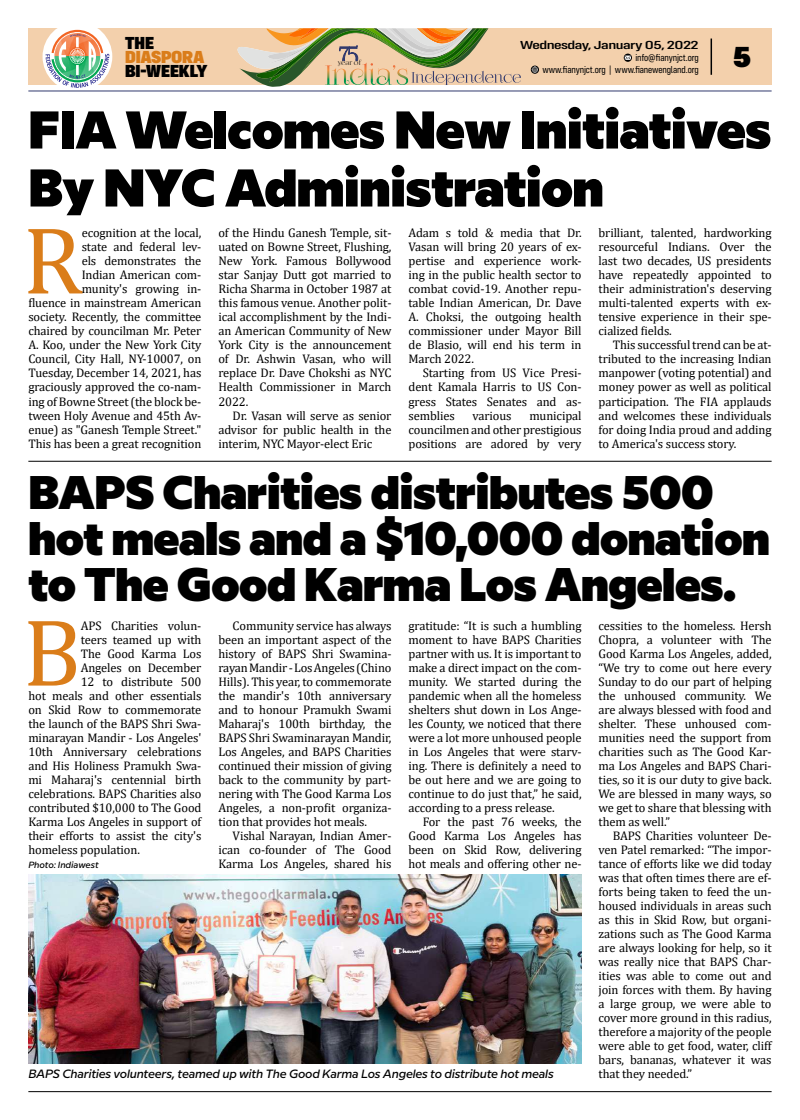
<style>
.page{position:relative;width:800px;height:1120px;background:#fff}
.page>*{position:absolute;margin:0;border:0;box-sizing:border-box;transform-origin:0 0}
.t1{font:96.5px "Cambria";color:#da7d1a}
.t2{font:900 53px/58px "Milliard";letter-spacing:-.01em;color:#000}
.t3{font:900 47.1px/46px "Milliard";letter-spacing:-.01em;color:#000}
.t4{font:900 30px "Config Condensed";color:#000;scale:1.3 1}
.t5{font:900 18px "Config Condensed";letter-spacing:-.035em;color:#000;scale:1.2 1}
.t6{font:900 18px "Config Condensed";letter-spacing:-.03em;color:#da7d1a;scale:1.2 1}
.t7{font:12.5px/14px "Cambria";letter-spacing:-.01em;color:#000;text-align:justify}
.t8{font:italic 500 12px "Milliard";letter-spacing:-.015em;color:#000}
.t9{font:500 12px "Config Condensed";letter-spacing:-.03em;color:#000;scale:1.5 1}
.t10{font:10px/12px "Config Condensed";letter-spacing:-.01em;color:#000;text-align:right}
.t11{font:italic 500 9px "Milliard";letter-spacing:-.01em;color:#000}
.t12{font:6.4px "Foglihten No 07";color:#000}
</style>
<div class="page">
<div style="left:28px;top:28px;width:743px;height:57px;background:#f3d0ac"></div>
<div style="left:43px;top:22px;width:69px;height:69px;background:#fff;border-radius:50%"></div>
<svg style="left:45px;top:30px;width:64px;height:58px"></svg>
<hr style="left:28px;top:91px;width:743px;height:1px;background:#31396d">
<svg style="left:623px;top:54px;width:8px;height:8px"></svg>
<svg style="left:624px;top:56px;width:6px;height:4px"></svg>
<svg style="left:237px;top:28px;width:302px;height:59px"></svg>
<hr style="left:710px;top:39px;width:1px;height:36px;background:#000">
<hr style="left:28px;top:1091px;width:743px;height:1px;background:#000">
<img style="left:28px;top:874px;width:553px;height:189px">
<hr style="left:28px;top:461px;width:743px;height:1px;background:#000">
<h3 class="t5" style="left:125px;top:32px;width:26px">THE</h3>
<h3 class="t6" style="left:125px;top:46px;width:68px">DIASPORA</h3>
<h3 class="t5" style="left:125px;top:60px;width:70px">BI-WEEKLY</h3>
<p class="t12" style="left:338px;top:59px;width:25px">year of</p>
<p class="t9" style="left:520px;top:38px;width:121px">Wednesday, January 05, 2022</p>
<p class="t10" style="left:542px;top:51px;width:158px">info@fianynjct.org<br>www.fianynjct.org | www.fianewengland.org</p>
<h3 class="t4" style="left:732px;top:39px;width:16px">5</h3>
<h2 class="t2" style="left:28px;top:96px;width:744px">FIA Welcomes New Initiatives<br>By NYC Administration</h2>
<h1 class="t1" style="left:23px;top:204px;width:61px">R</h1>
<p class="t7" style="left:28px;top:226px;width:174px;text-align:right">ecognition at the local,<br>state and federal lev-<br>els demonstrates the<br>Indian American com-<br>munity's growing in-<br>fluence in mainstream American society. Recently, the committee chaired by councilman Mr. Peter<br>A. Koo, under the New York City<br>Council, City Hall, NY-10007, on<br>Tuesday, December 14, 2021, has graciously approved the co-nam&shy;ing of Bowne Street (the block be&shy;tween Holy Avenue and 45th Av&shy;enue) as "Ganesh Temple Street."<br>This has been a great recognition</p>
<p class="t7" style="left:218px;top:226px;width:174px">of the Hindu Ganesh Temple, sit&shy;uated on Bowne Street, Flushing, New York. Famous Bollywood star Sanjay Dutt got married to Richa Sharma in October 1987 at this famous venue. Another polit&shy;ical accomplishment by the Indi&shy;an American Community of New York City is the announcement of Dr. Ashwin Vasan, who will replace Dr. Dave Chokshi as NYC Health Commissioner in March 2022.</p>
<p class="t7" style="left:218px;top:408px;width:174px;text-indent:14px">Dr. Vasan will serve as senior advisor for public health in the interim, NYC Mayor-elect Eric</p>
<p class="t7" style="left:408px;top:226px;width:174px">Adam s told &amp; media that Dr.<br>Vasan will bring 20 years of ex&shy;pertise and experience work&shy;ing in the public health sector to combat covid-19. Another repu&shy;table Indian American, Dr. Dave A. Choksi, the outgoing health commissioner under Mayor Bill de Blasio, will end his term in March 2022.</p>
<p class="t7" style="left:408px;top:366px;width:174px;text-indent:14px">Starting from US Vice Presi&shy;dent Kamala Harris to US Con&shy;gress States Senates and as&shy;semblies</p>
<p class="t7" style="left:408px;top:408px;width:174px;text-indent:121px">municipal councilmen and other prestigious positions are adored by very</p>
<p class="t7" style="left:472px;top:408px;width:40px">various</p>
<p class="t7" style="left:598px;top:226px;width:174px">brilliant, talented, hardworking resourceful Indians. Over the last two decades, US presidents have repeatedly appointed to their administration's deserving multi-talented experts with ex&shy;tensive experience in their spe&shy;cialized fields.</p>
<p class="t7" style="left:598px;top:338px;width:174px;text-indent:14px">This successful trend can be at&shy;tributed to the increasing Indian manpower (voting potential) and money power as well as political participation. The FIA applauds and welcomes these individuals for doing India proud and adding to America's success story.</p>
<h3 class="t3" style="left:28px;top:465px;width:743px">BAPS Charities distributes 500 hot meals and a $10,000 donation to The Good Karma Los Angeles.</h3>
<h1 class="t1" style="left:23px;top:596px;width:60px">B</h1>
<p class="t7" style="left:81px;top:618px;width:122px">APS Charities volun-</p>
<p class="t7" style="left:81px;top:632px;width:122px">teers teamed up with</p>
<p class="t7" style="left:81px;top:646px;width:122px">The Good Karma Los</p>
<p class="t7" style="left:81px;top:660px;width:122px">Angeles on December</p>
<p class="t7" style="left:81px;top:674px;width:122px">12 to distribute 500</p>
<p class="t7" style="left:28px;top:688px;width:174px">hot meals and other essentials</p>
<p class="t7" style="left:28px;top:702px;width:174px">on Skid Row to commemorate</p>
<p class="t7" style="left:28px;top:716px;width:174px">the launch of the BAPS Shri Swa-</p>
<p class="t7" style="left:28px;top:730px;width:174px">minarayan Mandir - Los Angeles'</p>
<p class="t7" style="left:28px;top:744px;width:174px">10th Anniversary celebrations</p>
<p class="t7" style="left:28px;top:758px;width:174px">and His Holiness Pramukh Swa-</p>
<p class="t7" style="left:28px;top:772px;width:174px">mi Maharaj's centennial birth</p>
<p class="t7" style="left:28px;top:786px;width:174px">celebrations. BAPS Charities also</p>
<p class="t7" style="left:28px;top:800px;width:174px">contributed $10,000 to The Good</p>
<p class="t7" style="left:28px;top:814px;width:174px">Karma Los Angeles in support of</p>
<p class="t7" style="left:28px;top:828px;width:174px">their efforts to assist the city's</p>
<p class="t7" style="left:28px;top:842px;width:113px">homeless population.</p>
<p class="t11" style="left:28px;top:858px;width:72px">Photo: Indiawest</p>
<p class="t7" style="left:218px;top:618px;width:174px;text-indent:14px">Community service has always been an important aspect of the history of BAPS Shri Swamina&shy;rayan Mandir - Los Angeles (Chino Hills). This year, to commemorate the mandir's 10th anniversary and to honour Pramukh Swami Maharaj's 100th birthday, the BAPS Shri Swaminarayan Mandir, Los Angeles, and BAPS Charities continued their mission of giving back to the community by part&shy;nering with The Good Karma Los Angeles, a non-profit organiza&shy;tion that provides hot meals.</p>
<p class="t7" style="left:218px;top:828px;width:174px;text-indent:14px">Vishal Narayan, Indian Amer&shy;ican co-founder of The Good Karma Los Angeles, shared his</p>
<p class="t7" style="left:408px;top:618px;width:174px">gratitude: “It is such a humbling moment to have BAPS Charities partner with us. It is important to make a direct impact on the com&shy;munity. We started during the pandemic when all the homeless shelters shut down in Los Ange&shy;les County, we noticed that there were a lot more unhoused people in Los Angeles that were starv&shy;ing. There is definitely a need to be out here and we are going to continue to do just that,” he said, according to a press release.</p>
<p class="t7" style="left:408px;top:814px;width:174px;text-indent:14px">For the past 76 weeks, the Good Karma Los Angeles has been on Skid Row, delivering hot meals and offering other ne-</p>
<p class="t8" style="left:28px;top:1064px;width:526px">BAPS Charities volunteers, teamed up with The Good Karma Los Angeles to distribute hot meals</p>
<p class="t7" style="left:598px;top:618px;width:174px">cessities to the homeless. Hersh Chopra, a volunteer with The Good Karma Los Angeles, added, “We try to come out here every Sunday to do our part of helping the unhoused community. We are always blessed with food and shelter. These unhoused com&shy;munities need the support from charities such as The Good Kar&shy;ma Los Angeles and BAPS Chari&shy;ties, so it is our duty to give back.<br>We are blessed in many ways, so we get to share that blessing with them as well.”</p>
<p class="t7" style="left:598px;top:828px;width:174px;text-indent:14px">BAPS Charities volunteer De&shy;ven Patel remarked: “The impor&shy;tance of efforts like we did today was that often times there are ef&shy;forts being taken to feed the un&shy;housed individuals in areas such as this in Skid Row, but organi&shy;zations such as The Good Karma are always looking for help, so it was really nice that BAPS Char&shy;ities was able to come out and join forces with them. By having a large group, we were able to cover more ground in this radius, therefore a majority of the people were able to get food, water, cliff bars, bananas, whatever it was that they needed.”</p>
</div>
